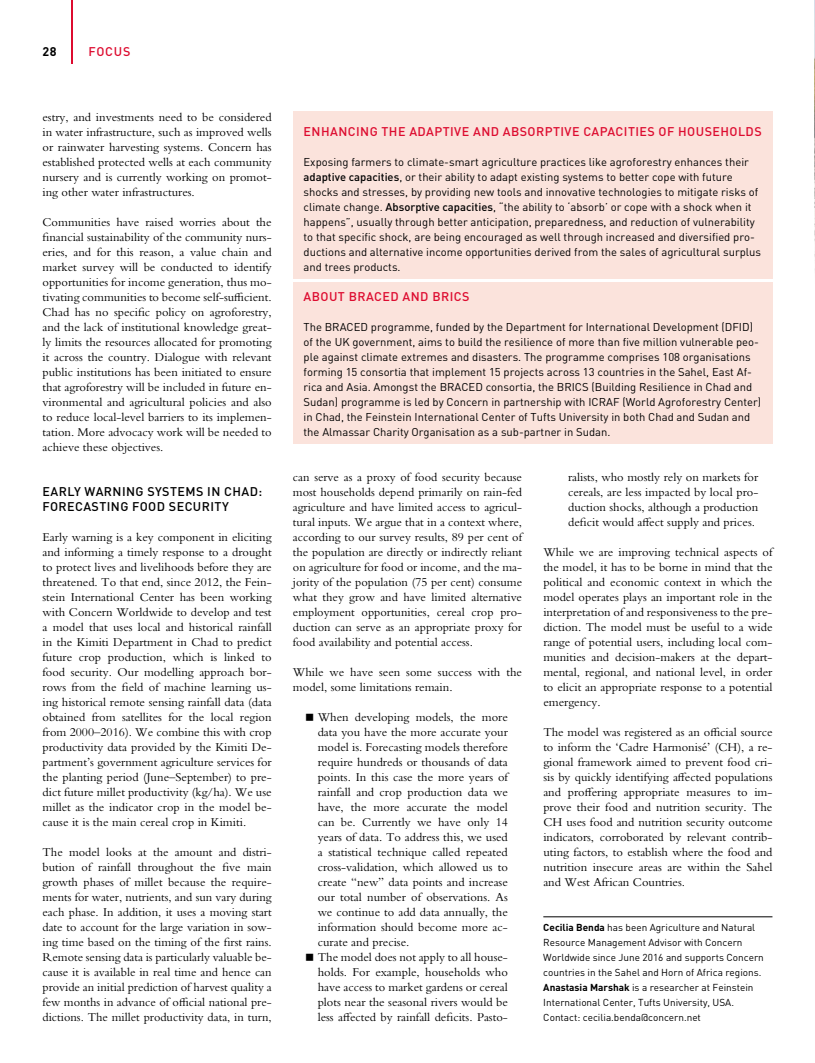
<style>
.page{position:relative;width:815px;height:1063px;background:#fff}
.page>*{position:absolute;margin:0;border:0;box-sizing:border-box;transform-origin:0 0}
.t1{font:12.5px/15px "Bembo Std";color:#000;text-align:justify}
.t2{font:500 12.5px "DIN Pro";letter-spacing:.035em;color:#dd0b2f}
.t3{font:500 12.5px/15px "DIN Pro";letter-spacing:.035em;color:#000}
.t4{font:700 12.5px "DIN Pro";color:#000}
.t5{font:11.25px/15px "DIN Pro";color:#000}
.t6{font:10px/15px "DIN Pro";color:#000}
.s1{font-weight:500}
.s2{font-weight:700}
</style>
<div class="page">
<hr style="left:71px;top:0;width:2px;height:64px;background:#dd0b2f">
<hr style="left:543px;top:917px;width:229px;height:1px;background:#000">
<div style="left:293px;top:112px;width:479px;height:167px;background:#fbe3dc"></div>
<img style="left:814px;top:0;width:1px;height:270px">
<div style="left:293px;top:283px;width:479px;height:161px;background:#fbe3dc"></div>
<p class="t4" style="left:43px;top:43px;width:16px">28</p>
<p class="t2" style="left:89px;top:43px;width:43px">FOCUS</p>
<p class="t1" style="left:43px;top:110px;width:231px">estry, and investments need to be considered in water infrastructure, such as improved wells or rainwater harvesting systems. Concern has established protected wells at each community nursery and is currently working on promot&shy;ing other water infrastructures.</p>
<p class="t1" style="left:43px;top:215px;width:231px">Communities have raised worries about the financial sustainability of the community nurs&shy;eries, and for this reason, a value chain and market survey will be conducted to identify opportunities for income generation, thus mo&shy;tivating communities to become self-sufficient.<br>Chad has no specific policy on agroforestry, and the lack of institutional knowledge great&shy;ly limits the resources allocated for promoting it across the country. Dialogue with relevant public institutions has been initiated to ensure that agroforestry will be included in future en&shy;vironmental and agricultural policies and also to reduce local-level barriers to its implemen&shy;tation. More advocacy work will be needed to achieve these objectives.</p>
<p class="t3" style="left:43px;top:484px;width:221px">EARLY WARNING SYSTEMS IN CHAD:<br>FORECASTING FOOD SECURITY</p>
<p class="t1" style="left:43px;top:530px;width:231px">Early warning is a key component in eliciting and informing a timely response to a drought to protect lives and livelihoods before they are threatened. To that end, since 2012, the Fein&shy;stein International Center has been working with Concern Worldwide to develop and test a model that uses local and historical rainfall in the Kimiti Department in Chad to predict future crop production, which is linked to food security. Our modelling approach bor&shy;rows from the field of machine learning us&shy;ing historical remote sensing rainfall data (data obtained from satellites for the local region from 2000–2016). We combine this with crop productivity data provided by the Kimiti De&shy;partment’s government agriculture services for the planting period (June–September) to pre&shy;dict future millet productivity (kg/ha). We use millet as the indicator crop in the model be&shy;cause it is the main cereal crop in Kimiti.</p>
<p class="t1" style="left:43px;top:845px;width:231px">The model looks at the amount and distri&shy;bution of rainfall throughout the five main growth phases of millet because the require&shy;ments for water, nutrients, and sun vary during each phase. In addition, it uses a moving start date to account for the large variation in sow&shy;ing time based on the timing of the first rains.<br>Remote sensing data is particularly valuable be&shy;cause it is available in real time and hence can provide an initial prediction of harvest quality a few months in advance of official national pre&shy;dictions. The millet productivity data, in turn,</p>
<p class="t2" style="left:304px;top:123px;width:460px">ENHANCING THE ADAPTIVE AND ABSORPTIVE CAPACITIES OF HOUSEHOLDS</p>
<p class="t5" style="left:304px;top:154px;width:459px">Exposing farmers to climate-smart agriculture practices like agroforestry enhances their <span class="s1">adaptive capacities</span>, or their ability to adapt existing systems to better cope with future shocks and stresses, by providing new tools and innovative technologies to mitigate risks of climate change. <span class="s1">Absorptive capacities</span>, “the ability to ‘absorb’ or cope with a shock when it happens”, usually through better anticipation, preparedness, and reduction of vulnerability to that specific shock, are being encouraged as well through increased and diversified pro&shy;ductions and alternative income opportunities derived from the sales of agricultural surplus and trees products.</p>
<p class="t2" style="left:304px;top:288px;width:167px">ABOUT BRACED AND BRICS</p>
<p class="t5" style="left:304px;top:319px;width:459px">The BRACED programme, funded by the Department for International Development (DFID) of the UK government, aims to build the resilience of more than five million vulnerable peo&shy;ple against climate extremes and disasters. The programme comprises 108 organisations forming 15 consortia that implement 15 projects across 13 countries in the Sahel, East Af&shy;rica and Asia. Amongst the BRACED consortia, the BRICS (Building Resilience in Chad and Sudan) programme is led by Concern in partnership with ICRAF (World Agroforestry Center) in Chad, the Feinstein International Center of Tufts University in both Chad and Sudan and the Almassar Charity Organisation as a sub-partner in Sudan.</p>
<p class="t1" style="left:293px;top:470px;width:231px">can serve as a proxy of food security because most households depend primarily on rain-fed agriculture and have limited access to agricul&shy;tural inputs. We argue that in a context where, according to our survey results, 89 per cent of the population are directly or indirectly reliant on agriculture for food or income, and the ma&shy;jority of the population (75 per cent) consume what they grow and have limited alternative employment opportunities, cereal crop pro&shy;duction can serve as an appropriate proxy for food availability and potential access.</p>
<p class="t1" style="left:293px;top:665px;width:231px">While we have seen some success with the model, some limitations remain.</p>
<p class="t1" style="left:318px;top:710px;width:192px;text-align:left">When developing models, the more data you have the more accurate your model is. Forecasting models therefore require hundreds or thousands of data points. In this case the more years of rainfall and crop production data we have, the more accurate the model can be. Currently we have only 14 years of data. To address this, we used a statistical technique called repeated cross-validation, which allowed us to create “new” data points and increase our total number of observations. As we continue to add data annually, the information should become more ac&shy;curate and precise.<br>The model does not apply to all house&shy;holds. For example, households who have access to market gardens or cereal plots near the seasonal rivers would be less affected by rainfall deficits. Pasto-</p>
<p class="t1" style="left:568px;top:470px;width:192px">ralists, who mostly rely on markets for cereals, are less impacted by local pro&shy;duction shocks, although a production deficit would affect supply and prices.</p>
<p class="t1" style="left:543px;top:545px;width:231px">While we are improving technical aspects of the model, it has to be borne in mind that the political and economic context in which the model operates plays an important role in the interpretation of and responsiveness to the pre&shy;diction. The model must be useful to a wide range of potential users, including local com&shy;munities and decision-makers at the depart&shy;mental, regional, and national level, in order to elicit an appropriate response to a potential emergency.</p>
<p class="t1" style="left:543px;top:725px;width:231px">The model was registered as an official source to inform the ‘Cadre Harmonisé’ (CH), a re&shy;gional framework aimed to prevent food cri&shy;sis by quickly identifying affected populations and proffering appropriate measures to im&shy;prove their food and nutrition security. The CH uses food and nutrition security outcome indicators, corroborated by relevant contrib&shy;uting factors, to establish where the food and nutrition insecure areas are within the Sahel and West African Countries.</p>
<p class="t6" style="left:543px;top:920px;width:222px"><span class="s2">Cecilia Benda</span> has been Agriculture and Natural Resource Management Advisor with Concern Worldwide since June 2016 and supports Concern countries in the Sahel and Horn of Africa regions.<br><span class="s2">Anastasia Marshak</span> is a researcher at Feinstein International Center, Tufts University, USA.<br>Contact: cecilia.benda@concern.net</p>
</div>
